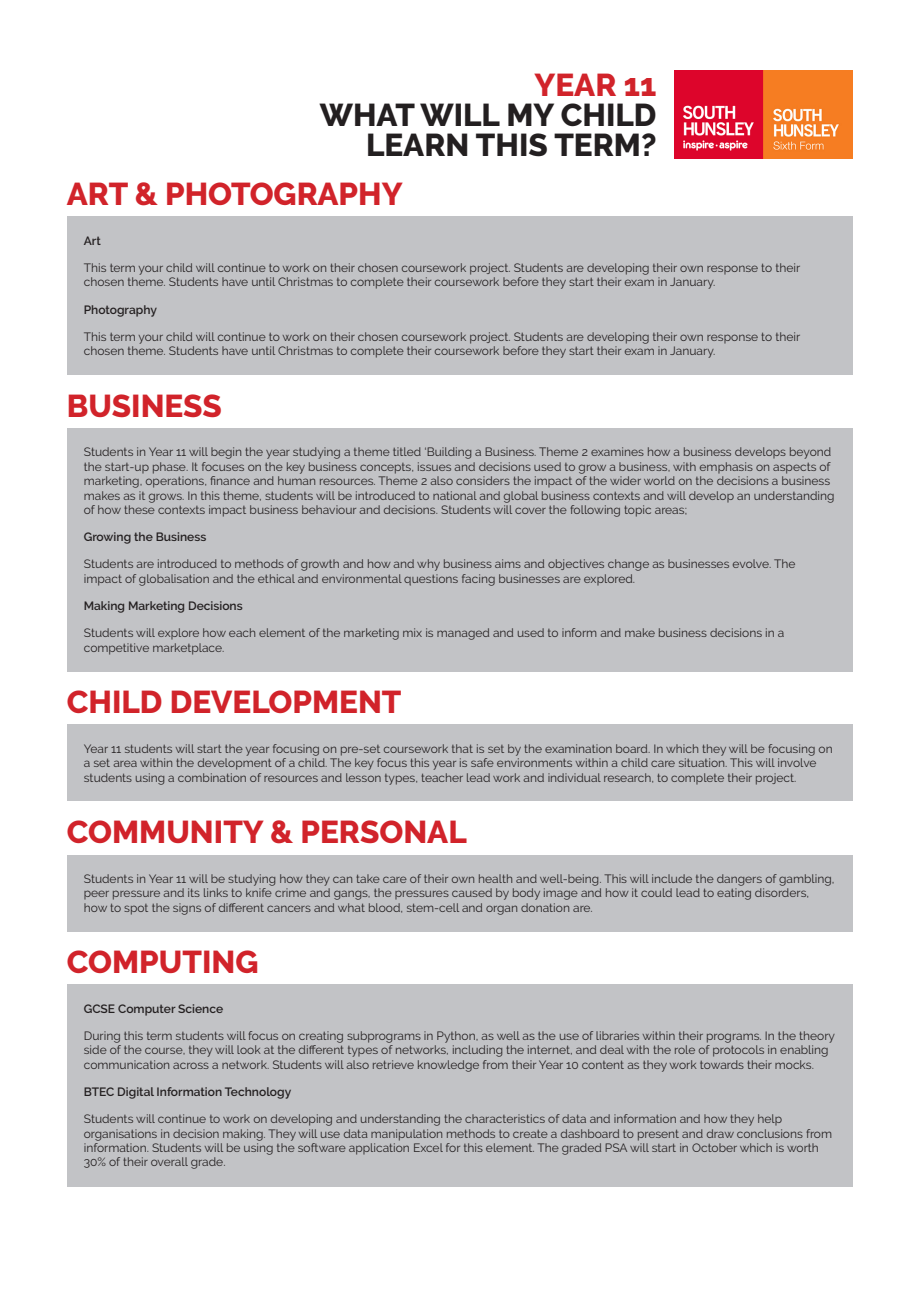
<style>
.page{position:relative;width:919px;height:1289px;background:#fff}
.page>*{position:absolute;margin:0;border:0;box-sizing:border-box;transform-origin:0 0}
.Subject{font:800 31.5px "Raleway";color:#d1232a}
.Head{font:800 31.5px "Raleway";color:#231f20}
.Year{font:800 31.5px "Raleway";color:#d1232a}
.Body{font:12px/14.4px "Raleway";color:#231f20}
.Body-2{font:600 12px "Raleway";color:#231f20}
</style>
<div class="page">
<div style="left:67px;top:216px;width:785px;height:49px;background:#c2c3c6"></div>
<div style="left:67px;top:244px;width:785px;height:62px;background:#c2c3c6"></div>
<div style="left:67px;top:285px;width:785px;height:48px;background:#c2c3c6"></div>
<div style="left:67px;top:312px;width:785px;height:63px;background:#c2c3c6"></div>
<div style="left:67px;top:428px;width:785px;height:106px;background:#c2c3c6"></div>
<div style="left:67px;top:513px;width:785px;height:48px;background:#c2c3c6"></div>
<div style="left:67px;top:540px;width:785px;height:62px;background:#c2c3c6"></div>
<div style="left:67px;top:581px;width:785px;height:49px;background:#c2c3c6"></div>
<div style="left:67px;top:609px;width:785px;height:62px;background:#c2c3c6"></div>
<div style="left:67px;top:724px;width:785px;height:77px;background:#c2c3c6"></div>
<div style="left:67px;top:854px;width:785px;height:77px;background:#c2c3c6"></div>
<div style="left:67px;top:984px;width:785px;height:48px;background:#c2c3c6"></div>
<div style="left:67px;top:1011px;width:785px;height:77px;background:#c2c3c6"></div>
<div style="left:67px;top:1067px;width:785px;height:48px;background:#c2c3c6"></div>
<div style="left:67px;top:1094px;width:785px;height:92px;background:#c2c3c6"></div>
<img style="left:674px;top:70px;width:178px;height:89px">
<p class="Year" style="left:534px;top:67px;width:123px">YEAR 11</p>
<p class="Head" style="left:320px;top:97px;width:338px">WHAT WILL MY CHILD</p>
<p class="Head" style="left:366px;top:127px;width:292px">LEARN THIS TERM?</p>
<p class="Subject" style="left:67px;top:176px;width:337px">ART &amp; PHOTOGRAPHY</p>
<p class="Body-2" style="left:84px;top:234px;width:18px">Art</p>
<p class="Body" style="left:84px;top:260px;width:718px">This term your child will continue to work on their chosen coursework project. Students are developing their own response to their chosen theme. Students have until Christmas to complete their coursework before they start their exam in January.</p>
<p class="Body-2" style="left:84px;top:302px;width:75px">Photography</p>
<p class="Body" style="left:84px;top:329px;width:718px">This term your child will continue to work on their chosen coursework project. Students are developing their own response to their chosen theme. Students have until Christmas to complete their coursework before they start their exam in January.</p>
<p class="Subject" style="left:67px;top:387px;width:156px">BUSINESS</p>
<p class="Body" style="left:84px;top:445px;width:752px">Students in Year 11 will begin the year studying a theme titled ‘Building a Business. Theme 2 examines how a business develops beyond the start-up phase. It focuses on the key business concepts, issues and decisions used to grow a business, with emphasis on aspects of marketing, operations, finance and human resources. Theme 2 also considers the impact of the wider world on the decisions a business makes as it grows. In this theme, students will be introduced to national and global business contexts and will develop an understanding of how these contexts impact business behaviour and decisions. Students will cover the following topic areas;</p>
<p class="Body-2" style="left:84px;top:530px;width:124px">Growing the Business</p>
<p class="Body" style="left:84px;top:557px;width:713px">Students are introduced to methods of growth and how and why business aims and objectives change as businesses evolve. The impact of globalisation and the ethical and environmental questions facing businesses are explored.</p>
<p class="Body-2" style="left:84px;top:599px;width:160px">Making Marketing Decisions</p>
<p class="Body" style="left:84px;top:625px;width:702px">Students will explore how each element of the marketing mix is managed and used to inform and make business decisions in a competitive marketplace.</p>
<p class="Subject" style="left:67px;top:684px;width:336px">CHILD DEVELOPMENT</p>
<p class="Body" style="left:84px;top:741px;width:750px">Year 11 students will start the year focusing on pre-set coursework that is set by the examination board. In which they will be focusing on a set area within the development of a child. The key focus this year is safe environments within a child care situation. This will involve students using a combination of resources and lesson types, teacher lead work and individual research, to complete their project.</p>
<p class="Subject" style="left:67px;top:814px;width:401px">COMMUNITY &amp; PERSONAL</p>
<p class="Body" style="left:84px;top:871px;width:752px">Students in Year 11 will be studying how they can take care of their own health and well-being. This will include the dangers of gambling, peer pressure and its links to knife crime and gangs, the pressures caused by body image and how it could lead to eating disorders, how to spot the signs of different cancers and what blood, stem-cell and organ donation are.</p>
<p class="Subject" style="left:67px;top:943px;width:193px">COMPUTING</p>
<p class="Body-2" style="left:84px;top:1001px;width:141px">GCSE Computer Science</p>
<p class="Body" style="left:84px;top:1028px;width:752px">During this term students will focus on creating subprograms in Python, as well as the use of libraries within their programs. In the theory side of the course, they will look at the different types of networks, including the internet, and deal with the role of protocols in enabling communication across a network. Students will also retrieve knowledge from their Year 10 content as they work towards their mocks.</p>
<p class="Body-2" style="left:84px;top:1084px;width:209px">BTEC Digital Information Technology</p>
<p class="Body" style="left:84px;top:1111px;width:749px">Students will continue to work on developing and understanding the characteristics of data and information and how they help organisations in decision making. They will use data manipulation methods to create a dashboard to present and draw conclusions from information. Students will be using the software application Excel for this element. The graded PSA will start in October which is worth 30% of their overall grade.</p>
</div>
